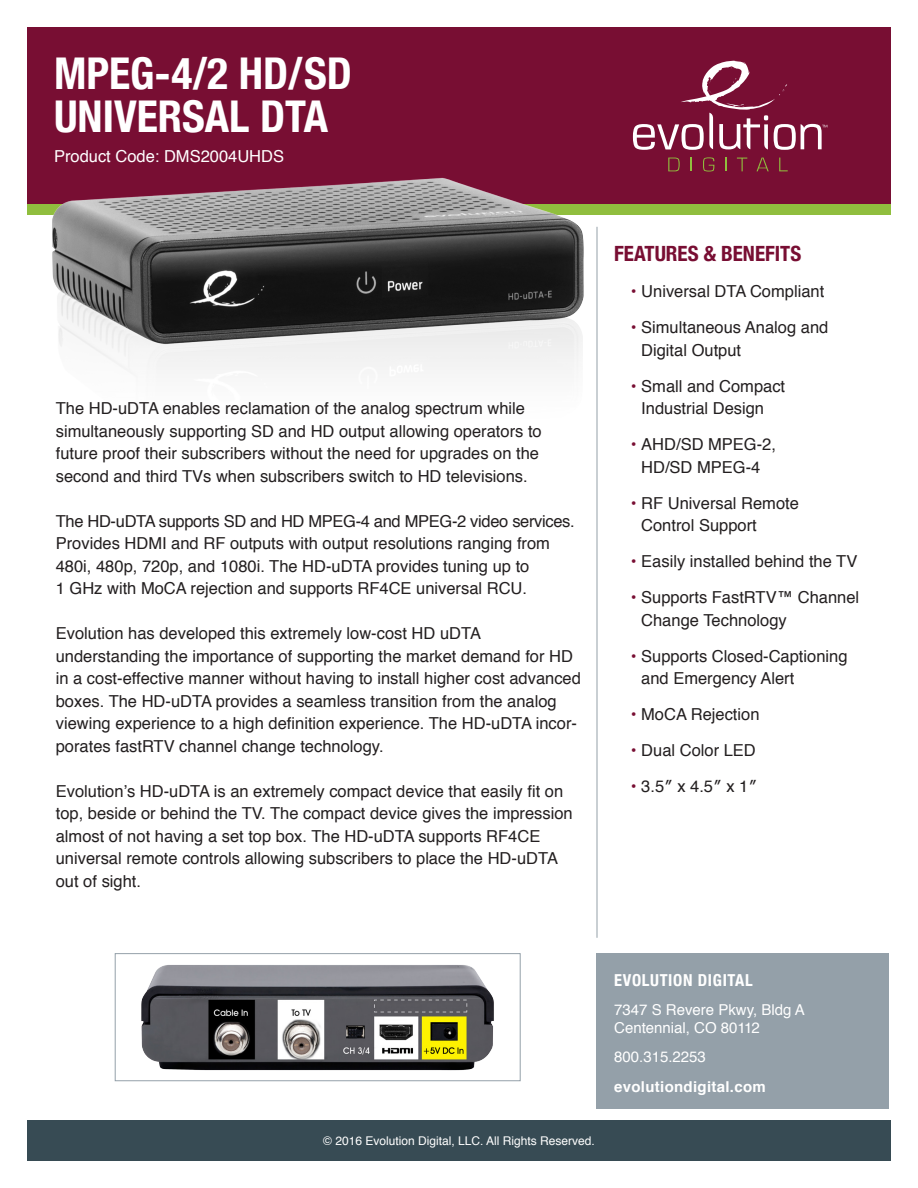
<style>
.page{position:relative;width:918px;height:1188px;background:#fff}
.page>*{position:absolute;margin:0;border:0;box-sizing:border-box;transform-origin:0 0}
.t1{font:700 condensed 43.8px/43px "Helvetica Neue";color:#fff}
.t2{font:700 condensed 21px "Helvetica Neue";color:#780e33}
.t3{font:16.5px/22.5px "Helvetica";color:#231f20}
.t4{font:16.5px "Helvetica";color:#fff}
.t5{font:700 condensed 16.5px "Helvetica Neue";letter-spacing:.04em;color:#fff}
.t6{font:15px/18px "Helvetica";color:#fff}
.t7{font:700 15px "Helvetica";letter-spacing:.02em;color:#fff}
.t8{font:12px "Helvetica";color:#fff}
.s1{color:#780e33}
</style>
<div class="page">
<div style="left:596px;top:953px;width:293px;height:155px;background:#94a0a9"></div>
<div style="left:27px;top:27px;width:864px;height:178px;background:#780e33"></div>
<div style="left:27px;top:1120px;width:864px;height:41px;background:#374b54"></div>
<svg style="left:668px;top:158px;width:12px;height:13px"></svg>
<svg style="left:691px;top:158px;width:1px;height:13px"></svg>
<svg style="left:703px;top:157px;width:11px;height:15px"></svg>
<svg style="left:725px;top:158px;width:1px;height:13px"></svg>
<svg style="left:737px;top:158px;width:10px;height:13px"></svg>
<svg style="left:757px;top:158px;width:12px;height:13px"></svg>
<svg style="left:779px;top:158px;width:9px;height:13px"></svg>
<svg style="left:633px;top:61px;width:194px;height:89px"></svg>
<div style="left:115px;top:953px;width:406px;height:128px;border:1px solid #94a0a9"></div>
<div style="left:27px;top:205px;width:864px;height:10px;background:#90be3e"></div>
<img style="left:48px;top:177px;width:542px;height:193px">
<img style="left:141px;top:965px;width:353px;height:105px">
<hr style="left:597px;top:227px;width:1px;height:711px;background:#94a0a9">
<p class="t1" style="left:54px;top:49px;width:299px">MPEG-4/2 HD/SD<br>UNIVERSAL DTA</p>
<p class="t4" style="left:54px;top:144px;width:232px">Product Code: DMS2004UHDS</p>
<p class="t3" style="left:56px;top:398px;width:488px">The HD-uDTA enables reclamation of the analog spectrum while simultaneously supporting SD and HD output allowing operators to future proof their subscribers without the need for upgrades on the second and third TVs when subscribers switch to HD televisions.</p>
<p class="t3" style="left:56px;top:510px;width:520px">The HD-uDTA supports SD and HD MPEG-4 and MPEG-2 video services.<br>Provides HDMI and RF outputs with output resolutions ranging from 480i, 480p, 720p, and 1080i. The HD-uDTA provides tuning up to<br>1 GHz with MoCA rejection and supports RF4CE universal RCU.</p>
<p class="t3" style="left:56px;top:623px;width:527px">Evolution has developed this extremely low-cost HD uDTA understanding the importance of supporting the market demand for HD in a cost-effective manner without having to install higher cost advanced boxes. The HD-uDTA provides a seamless transition from the analog viewing experience to a high definition experience. The HD-uDTA incor&shy;porates fastRTV channel change technology.</p>
<p class="t3" style="left:56px;top:780px;width:518px">Evolution’s HD-uDTA is an extremely compact device that easily fit on top, beside or behind the TV. The compact device gives the impression almost of not having a set top box. The HD-uDTA supports RF4CE universal remote controls allowing subscribers to place the HD-uDTA out of sight.</p>
<p class="t2" style="left:614px;top:236px;width:188px">FEATURES &amp; BENEFITS</p>
<p class="t3" style="left:631px;top:281px;width:195px"><span class="s1">•</span> Universal DTA Compliant</p>
<p class="t3" style="left:641px;top:317px;width:189px;text-indent:-10px"><span class="s1">•</span> Simultaneous Analog and<br>Digital Output</p>
<p class="t3" style="left:641px;top:375px;width:145px;text-indent:-10px"><span class="s1">•</span> Small and Compact<br>Industrial Design</p>
<p class="t3" style="left:631px;top:434px;width:147px;text-align:center"><span class="s1">•</span> AHD/SD MPEG-2,<br>HD/SD MPEG-4</p>
<p class="t3" style="left:641px;top:492px;width:159px;text-indent:-10px"><span class="s1">•</span> RF Universal Remote<br>Control Support</p>
<p class="t3" style="left:631px;top:551px;width:228px"><span class="s1">•</span> Easily installed behind the TV</p>
<p class="t3" style="left:641px;top:587px;width:219px;text-indent:-10px"><span class="s1">•</span> Supports FastRTV™ Channel<br>Change Technology</p>
<p class="t3" style="left:641px;top:645px;width:208px;text-indent:-10px"><span class="s1">•</span> Supports Closed-Captioning and Emergency Alert</p>
<p class="t3" style="left:631px;top:704px;width:130px"><span class="s1">•</span> MoCA Rejection</p>
<p class="t3" style="left:631px;top:740px;width:127px"><span class="s1">•</span> Dual Color LED</p>
<p class="t3" style="left:631px;top:776px;width:128px"><span class="s1">•</span> 3.5″ x 4.5″ x 1″</p>
<p class="t8" style="left:323px;top:1131px;width:273px">© 2016 Evolution Digital, LLC. All Rights Reserved.</p>
<p class="t5" style="left:614px;top:967px;width:140px">EVOLUTION DIGITAL</p>
<p class="t6" style="left:614px;top:1001px;width:192px">7347 S Revere Pkwy, Bldg A<br>Centennial, CO 80112</p>
<p class="t6" style="left:614px;top:1049px;width:93px">800.315.2253</p>
<p class="t7" style="left:614px;top:1074px;width:153px">evolutiondigital.com</p>
</div>
